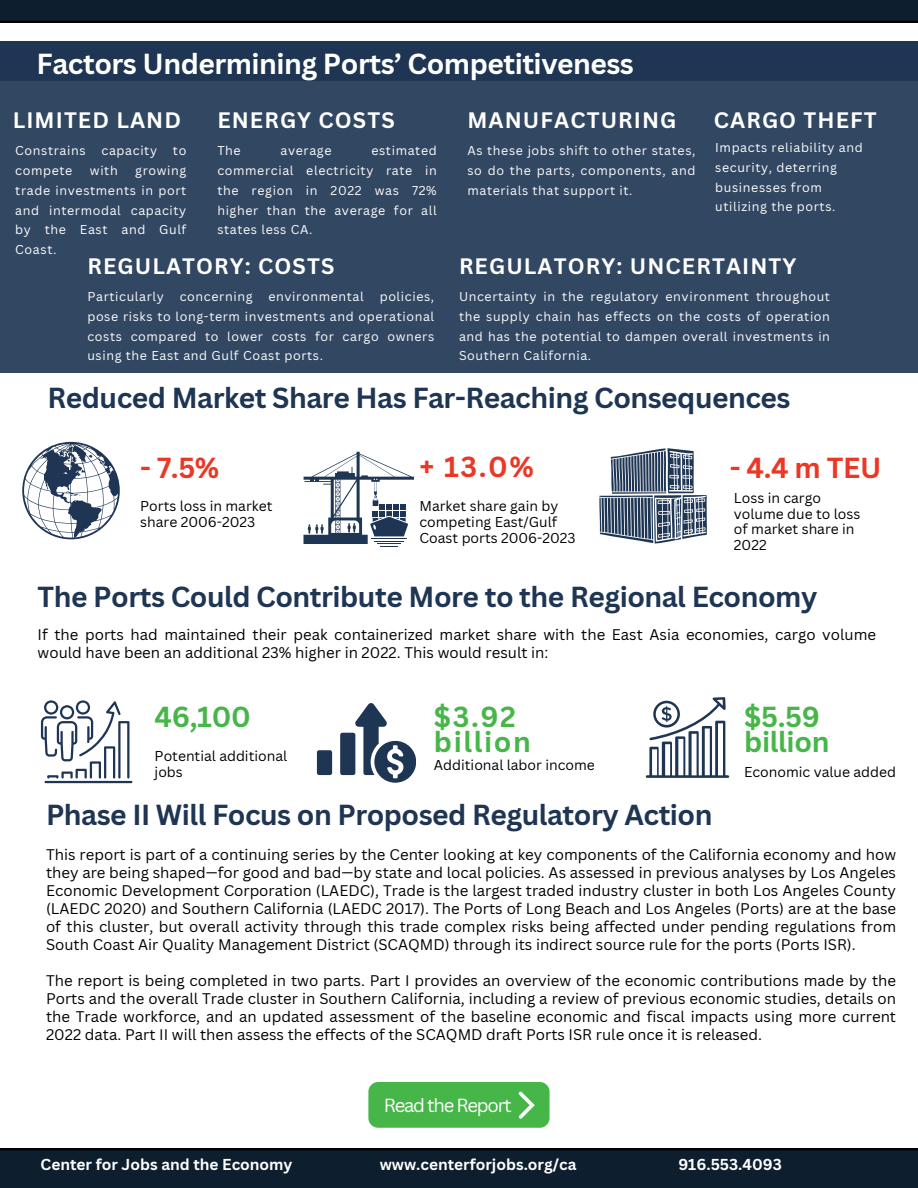
<style>
.page{position:relative;width:918px;height:1188px;background:#fff}
.page>*{position:absolute;margin:0;border:0;box-sizing:border-box;transform-origin:0 0}
.t1{font:700 28.2px "Canva Sans";letter-spacing:-.02em;color:#1e3553}
.t2{font:700 28.2px "Canva Sans";letter-spacing:-.02em;color:#fff}
.t3{font:700 28.2px "Canva Sans";color:#ea3726}
.t4{font:700 28.2px/24.8px "Canva Sans";letter-spacing:-.01em;color:#47b649}
.t5{font:700 28.2px/24.8px "Canva Sans";letter-spacing:.055em;color:#47b649}
.t6{font:700 21.75px "Canva Sans";letter-spacing:.05em;color:#fff}
.t7{font:18.45px "Canva Sans";letter-spacing:-.065em;color:#fff}
.t8{font:700 15.45px "Canva Sans";color:#fff}
.t9{font:15px/18px "Canva Sans";color:#000;text-align:justify}
.t10{font:13.95px/15.8px "Canva Sans";color:#000001}
.t11{font:12.45px/19.6px "Canva Sans";letter-spacing:.05em;color:#fff;text-align:justify}
</style>
<div class="page">
<svg style="left:0;top:0;width:918px;height:23px;background:#0b1b29"></svg>
<div style="left:0;top:81px;width:918px;height:292px;background:#324762"></div>
<svg style="left:599px;top:448px;width:108px;height:96px"></svg>
<svg style="left:22px;top:442px;width:98px;height:97px"></svg>
<svg style="left:0;top:1148px;width:918px;height:40px;background:#0c1c2b"></svg>
<svg style="left:317px;top:703px;width:99px;height:80px"></svg>
<svg style="left:646px;top:697px;width:84px;height:81px"></svg>
<hr style="left:45px;top:781px;width:87px;height:2px;background:#1e3553">
<svg style="left:41px;top:700px;width:88px;height:79px"></svg>
<div style="left:368px;top:1082px;width:181px;height:45px;background:#47b649;border-radius:10px"></div>
<svg style="left:519px;top:1092px;width:16px;height:27px"></svg>
<div style="left:0;top:41px;width:918px;height:40px;background:#1e3553"></div>
<svg style="left:304px;top:452px;width:110px;height:95px"></svg>
<p class="t2" style="left:37px;top:44px;width:599px">Factors Undermining Ports’ Competitiveness</p>
<p class="t6" style="left:13px;top:105px;width:170px">LIMITED LAND</p>
<h1 class="t11" style="left:15px;top:141px;width:72px">Constrains</h1>
<h1 class="t11" style="left:102px;top:141px;width:57px">capacity</h1>
<h1 class="t11" style="left:173px;top:141px;width:15px">to</h1>
<h1 class="t11" style="left:15px;top:161px;width:59px">compete</h1>
<h1 class="t11" style="left:90px;top:161px;width:29px">with</h1>
<h1 class="t11" style="left:15px;top:161px;width:173px;text-indent:120px">growing trade investments in port and intermodal capacity by the East and Gulf Coast.</h1>
<h5 class="t6" style="left:217px;top:105px;width:179px">ENERGY COSTS</h5>
<p class="t11" style="left:217px;top:141px;width:25px">The</p>
<p class="t11" style="left:281px;top:141px;width:53px">average</p>
<p class="t11" style="left:217px;top:141px;width:221px;text-indent:154px">estimated commercial electricity rate in the region in 2022 was 72% higher than the average for all states less CA.</p>
<h1 class="t6" style="left:467px;top:105px;width:211px">MANUFACTURING</h1>
<p class="t11" style="left:467px;top:141px;width:230px">As these jobs shift to other states, so do the parts, components, and materials that support it.</p>
<p class="t6" style="left:714px;top:105px;width:164px">CARGO THEFT</p>
<h1 class="t11" style="left:715px;top:138px;width:149px;text-align:left">Impacts reliability and security, deterring businesses from utilizing the ports.</h1>
<p class="t6" style="left:87px;top:251px;width:249px">REGULATORY: COSTS</p>
<p class="t6" style="left:459px;top:251px;width:339px">REGULATORY: UNCERTAINTY</p>
<h1 class="t11" style="left:87px;top:287px;width:348px;text-indent:292px">policies, pose risks to long-term investments and operational costs compared to lower costs for cargo owners using the East and Gulf Coast ports.</h1>
<h1 class="t11" style="left:87px;top:287px;width:78px">Particularly</h1>
<h1 class="t11" style="left:180px;top:287px;width:74px">concerning</h1>
<h1 class="t11" style="left:268px;top:287px;width:97px">environmental</h1>
<p class="t11" style="left:459px;top:287px;width:373px">Uncertainty in the regulatory environment throughout the supply chain has effects on the costs of operation and has the potential to dampen overall investments in Southern California.</p>
<h2 class="t1" style="left:48px;top:378px;width:744px">Reduced Market Share Has Far-Reaching Consequences</h2>
<h1 class="t3" style="left:140px;top:448px;width:81px">- 7.5%</h1>
<h2 class="t10" style="left:140px;top:498px;width:134px">Ports loss in market share 2006-2023</h2>
<p class="t3" style="left:420px;top:447px;width:116px">+ 13.0%</p>
<p class="t3" style="left:730px;top:448px;width:153px">- 4.4 m TEU</p>
<h2 class="t10" style="left:734px;top:490px;width:128px">Loss in cargo volume due to loss of market share in<br>2022</h2>
<h2 class="t10" style="left:420px;top:498px;width:158px">Market share gain by competing East/Gulf<br>Coast ports 2006-2023</h2>
<h1 class="t1" style="left:38px;top:577px;width:781px">The Ports Could Contribute More to the Regional Economy</h1>
<p class="t9" style="left:38px;top:625px;width:840px">If the ports had maintained their peak containerized market share with the East Asia economies, cargo volume would have been an additional 23% higher in 2022. This would result in:</p>
<h2 class="t4" style="left:155px;top:704px;width:98px">46,100</h2>
<h2 class="t10" style="left:155px;top:748px;width:134px">Potential additional jobs</h2>
<p class="t5" style="left:434px;top:703px;width:98px">$3.92 billion</p>
<p class="t4" style="left:744px;top:704px;width:87px">$5.59 billion</p>
<h1 class="t10" style="left:744px;top:763px;width:153px">Economic value added</h1>
<p class="t10" style="left:434px;top:757px;width:162px">Additional labor income</p>
<p class="t1" style="left:46px;top:794px;width:668px">Phase II Will Focus on Proposed Regulatory Action</p>
<p class="t9" style="left:46px;top:845px;width:852px">This report is part of a continuing series by the Center looking at key components of the California economy and how they are being shaped—for good and bad—by state and local policies. As assessed in previous analyses by Los Angeles Economic Development Corporation (LAEDC), Trade is the largest traded industry cluster in both Los Angeles County (LAEDC 2020) and Southern California (LAEDC 2017). The Ports of Long Beach and Los Angeles (Ports) are at the base of this cluster, but overall activity through this trade complex risks being affected under pending regulations from South Coast Air Quality Management District (SCAQMD) through its indirect source rule for the ports (Ports ISR).</p>
<h1 class="t9" style="left:46px;top:971px;width:852px">The report is being completed in two parts. Part I provides an overview of the economic contributions made by the Ports and the overall Trade cluster in Southern California, including a review of previous economic studies, details on the Trade workforce, and an updated assessment of the baseline economic and fiscal impacts using more current 2022 data. Part II will then assess the effects of the SCAQMD draft Ports ISR rule once it is released.</h1>
<p class="t7" style="left:384px;top:1093px;width:130px">Read the Report</p>
<h1 class="t8" style="left:41px;top:1153px;width:253px">Center for Jobs and the Economy</h1>
<h1 class="t8" style="left:380px;top:1153px;width:198px">www.centerforjobs.org/ca</h1>
<h1 class="t8" style="left:678px;top:1153px;width:105px">916.553.4093</h1>
<p class="t8" style="left:638px;top:1162px;width:105px">916.553.4093</p>
</div>
